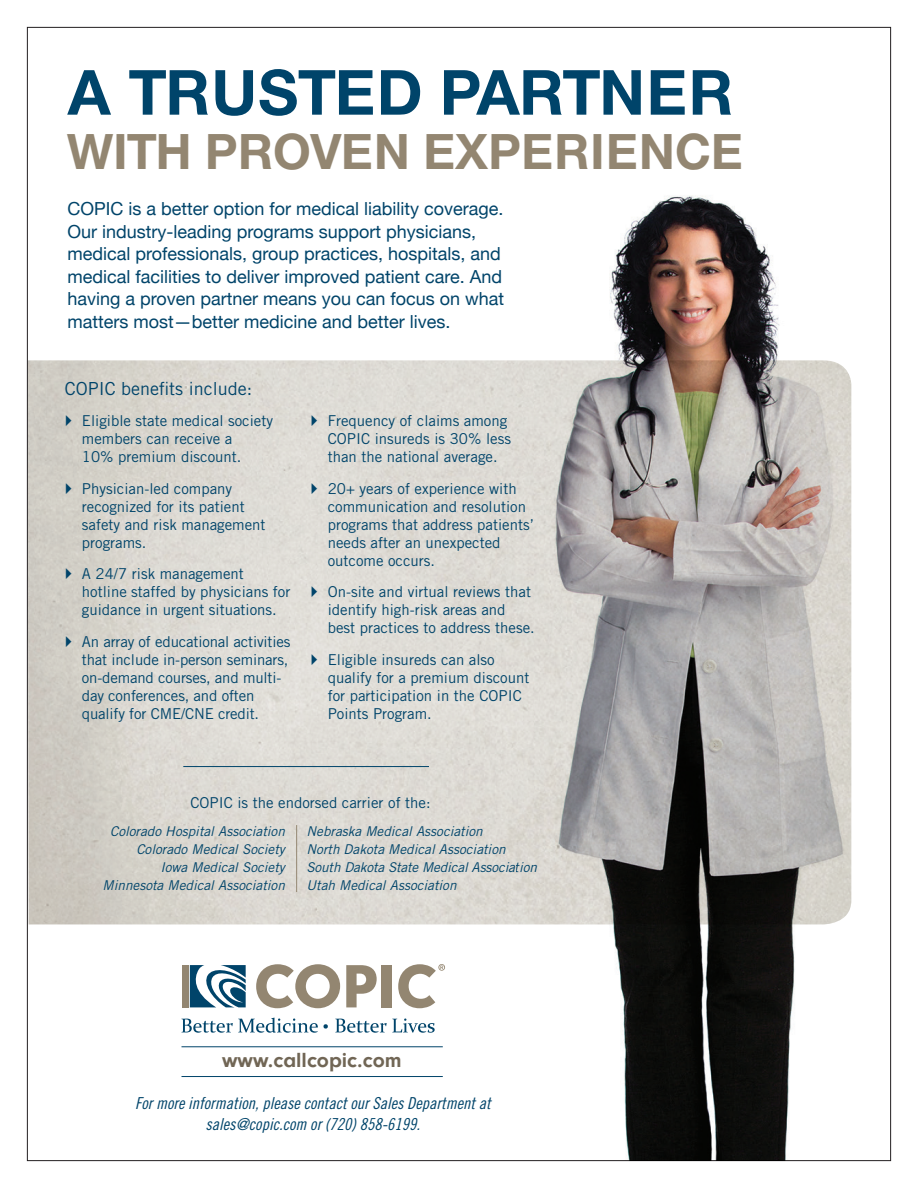
<style>
.page{position:relative;width:918px;height:1188px;background:#fff}
.page>*{position:absolute;margin:0;border:0;box-sizing:border-box;transform-origin:0 0}
.t1{font:700 63px "Neue Helvetica BQ";color:#00446a}
.t2{font:700 49.5px "Neue Helvetica BQ";letter-spacing:.02em;color:#938671}
.t3{font:700 21.15px "Neuzeit Gro";color:#716655}
.t4{font:18px/22.5px "Helvetica Neue";color:#00446a}
.t5{font:18px "Trade Gothic LT Std";color:#00446a}
.t6{font:16.5px/21px "Trade Gothic LT Std Cn 18 Obl";color:#00446a;text-align:center}
.t7{font:15px/18px "Trade Gothic LT Std";color:#00446a}
.t8{font:italic 13.5px/18px "Trade Gothic LT Std";color:#00446a;text-align:right}
</style>
<div class="page">
<div style="left:182px;top:965px;width:7px;height:42px;background:#938671"></div>
<svg style="left:182px;top:1018px;width:136px;height:15px"></svg>
<svg style="left:324px;top:1024px;width:4px;height:5px"></svg>
<svg style="left:335px;top:1019px;width:100px;height:14px"></svg>
<svg style="left:256px;top:964px;width:84px;height:44px"></svg>
<svg style="left:346px;top:965px;width:31px;height:42px"></svg>
<div style="left:382px;top:965px;width:10px;height:42px;background:#938671"></div>
<svg style="left:190px;top:965px;width:56px;height:42px"></svg>
<svg style="left:398px;top:964px;width:47px;height:44px"></svg>
<hr style="left:182px;top:1046px;width:261px;height:1px;background:#00446a">
<hr style="left:182px;top:1076px;width:261px;height:1px;background:#00446a">
<hr style="left:296px;top:825px;width:1px;height:67px;background:#938671">
<img style="left:518px;top:195px;width:333px;height:966px">
<hr style="left:183px;top:766px;width:246px;height:1px;background:#00446a">
<svg style="left:66px;top:415px;width:5px;height:11px"></svg>
<svg style="left:66px;top:483px;width:5px;height:11px"></svg>
<svg style="left:66px;top:568px;width:5px;height:11px"></svg>
<svg style="left:66px;top:636px;width:5px;height:11px"></svg>
<svg style="left:312px;top:415px;width:5px;height:11px"></svg>
<svg style="left:312px;top:483px;width:5px;height:11px"></svg>
<svg style="left:312px;top:586px;width:5px;height:11px"></svg>
<svg style="left:312px;top:654px;width:5px;height:11px"></svg>
<h1 class="t1" style="left:68px;top:53px;width:666px">A TRUSTED PARTNER</h1>
<h2 class="t2" style="left:68px;top:120px;width:677px">WITH PROVEN EXPERIENCE</h2>
<p class="t4" style="left:68px;top:197px;width:438px">COPIC is a better option for medical liability coverage.<br>Our industry-leading programs support physicians, medical professionals, group practices, hospitals, and medical facilities to deliver improved patient care. And having a proven partner means you can focus on what matters most—better medicine and better lives.</p>
<p class="t5" style="left:65px;top:377px;width:189px">COPIC benefits include:</p>
<p class="t7" style="left:82px;top:412px;width:193px">Eligible state medical society members can receive a<br>10% premium discount.</p>
<p class="t7" style="left:82px;top:479px;width:185px">Physician-led company recognized for its patient safety and risk management programs.</p>
<p class="t7" style="left:82px;top:565px;width:210px">A 24/7 risk management hotline staffed by physicians for guidance in urgent situations.</p>
<p class="t7" style="left:82px;top:632px;width:210px">An array of educational activities that include in-person seminars, on-demand courses, and multi&shy;day conferences, and often qualify for CME/CNE credit.</p>
<p class="t7" style="left:328px;top:412px;width:185px">Frequency of claims among<br>COPIC insureds is 30% less than the national average.</p>
<p class="t7" style="left:328px;top:479px;width:208px">20+ years of experience with communication and resolution programs that address patients’ needs after an unexpected outcome occurs.</p>
<p class="t7" style="left:328px;top:583px;width:209px">On-site and virtual reviews that identify high-risk areas and best practices to address these.</p>
<p class="t7" style="left:328px;top:650px;width:203px">Eligible insureds can also qualify for a premium discount for participation in the COPIC<br>Points Program.</p>
<p class="t7" style="left:190px;top:794px;width:242px">COPIC is the endorsed carrier of the:</p>
<p class="t8" style="left:103px;top:823px;width:184px">Colorado Hospital Association<br>Colorado Medical Society<br>Iowa Medical Society<br>Minnesota Medical Association</p>
<p class="t8" style="left:307px;top:823px;width:232px;text-align:left">Nebraska Medical Association<br>North Dakota Medical Association<br>South Dakota State Medical Association<br>Utah Medical Association</p>
<h3 class="t3" style="left:222px;top:1049px;width:181px">www.callcopic.com</h3>
<p class="t6" style="left:135px;top:1093px;width:357px">For more information, please contact our Sales Department at sales@copic.com or (720) 858-6199.</p>
</div>
